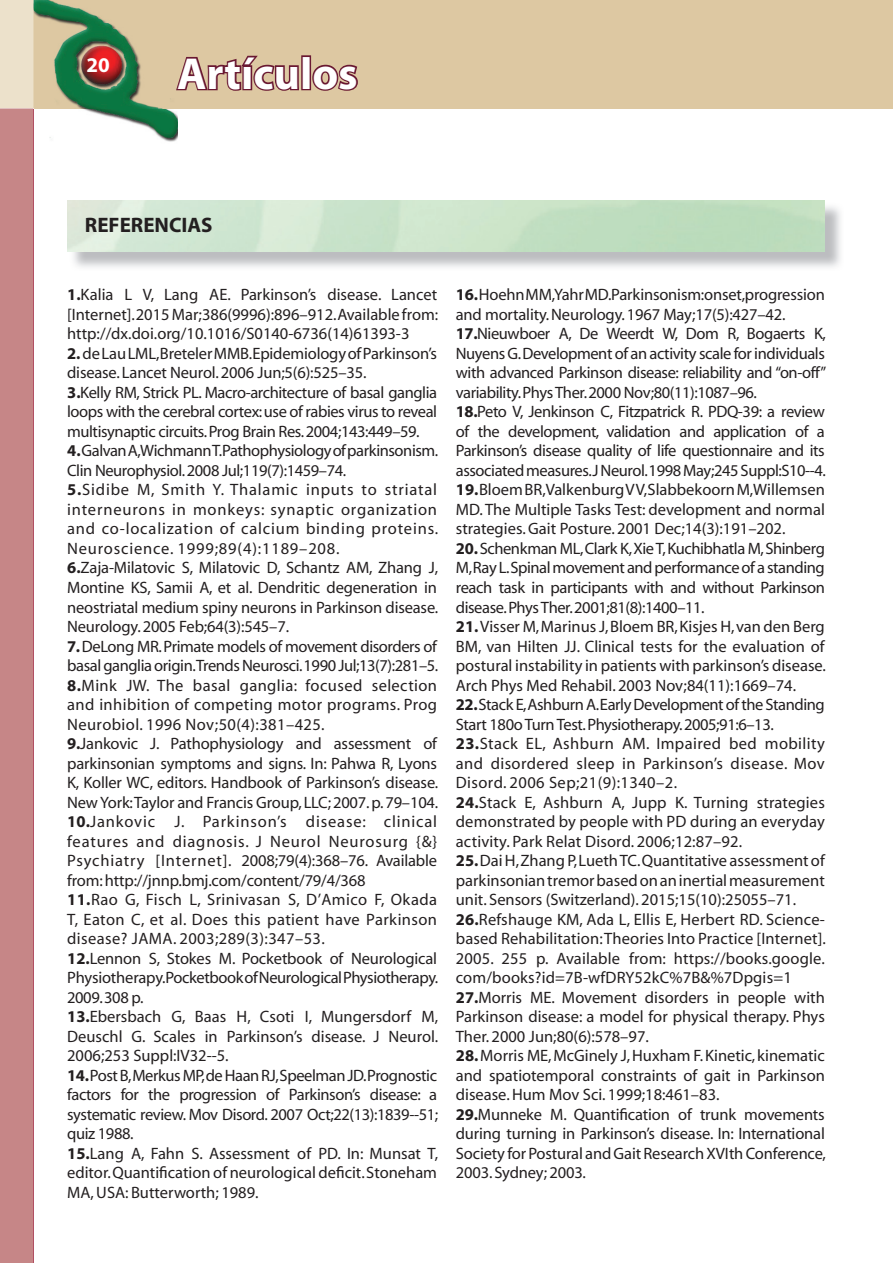
<style>
.page{position:relative;width:893px;height:1263px;background:#fff}
.page>*{position:absolute;margin:0;border:0;box-sizing:border-box;transform-origin:0 0}
.t1{font:700 45px "Myriad";color:#fff}
.t2{font:700 21px "Myriad";color:#231f20}
.t3{font:700 21px "Myriad";color:#fff}
.t4{font:16.5px/19.5px "Myriad";letter-spacing:-.01em;color:#231f20}
.t5{font:16.5px/19.5px "Myriad";letter-spacing:.01em;color:#231f20}
.s1{font-weight:700}
</style>
<div class="page">
<div style="left:0;top:0;width:893px;height:108px;background:#ddc8a2"></div>
<img style="left:33px;top:1px;width:145px;height:141px">
<svg style="left:174px;top:53px;width:125px;height:40px"></svg>
<div style="left:301px;top:55px;width:10px;height:35px;border:3px solid #691831"></div>
<svg style="left:311px;top:63px;width:47px;height:28px"></svg>
<img style="left:33px;top:108px;width:1px;height:37px">
<svg style="left:0;top:0;width:33px;height:1263px;background:#c98d8c"></svg>
<p class="t3" style="left:86px;top:54px;width:25px">20</p>
<h1 class="t1" style="left:177px;top:50px;width:182px">Artículos</h1>
<p class="t2" style="left:85px;top:214px;width:129px">REFERENCIAS</p>
<p class="t4" style="left:67px;top:286px;width:373px;text-align:justify"><span class="s1">1.</span>Kalia L V, Lang AE. Parkinson’s disease. Lancet [Internet].2015 Mar;386(9996):896–912.Available from: http://dx.doi.org/10.1016/S0140-6736(14)61393-3</p>
<p class="t4" style="left:67px;top:344px;width:371px"><span class="s1">2.</span> de Lau LML,Breteler MMB.Epidemiology of Parkinson’s disease. Lancet Neurol. 2006 Jun;5(6):525–35.<br><span class="s1">3.</span>Kelly RM, Strick PL. Macro-architecture of basal ganglia loops with the cerebral cortex: use of rabies virus to reveal multisynaptic circuits. Prog Brain Res. 2004;143:449–59.</p>
<p class="t4" style="left:67px;top:442px;width:373px"><span class="s1">4.</span> Galvan A,Wichmann T.Pathophysiology of parkinsonism.<br>Clin Neurophysiol. 2008 Jul;119(7):1459–74.<br><span class="s1">5.</span>Sidibe M, Smith Y. Thalamic inputs to striatal interneurons in monkeys: synaptic organization and co-localization of calcium binding proteins.<br>Neuroscience. 1999;89(4):1189–208.<br><span class="s1">6.</span>Zaja-Milatovic S, Milatovic D, Schantz AM, Zhang J, Montine KS, Samii A, et al. Dendritic degeneration in neostriatal medium spiny neurons in Parkinson disease.<br>Neurology. 2005 Feb;64(3):545–7.</p>
<p class="t4" style="left:67px;top:637px;width:373px"><span class="s1">7.</span> DeLong MR. Primate models of movement disorders of basal ganglia origin.Trends Neurosci.1990 Jul;13(7):281–5.<br><span class="s1">8.</span>Mink JW. The basal ganglia: focused selection and inhibition of competing motor programs. Prog Neurobiol. 1996 Nov;50(4):381–425.<br><span class="s1">9.</span>Jankovic J. Pathophysiology and assessment of parkinsonian symptoms and signs. In: Pahwa R, Lyons K, Koller WC, editors. Handbook of Parkinson’s disease.<br>New York: Taylor and Francis Group, LLC; 2007. p. 79–104.<br><span class="s1">10.</span>Jankovic J. Parkinson’s disease: clinical features and diagnosis. J Neurol Neurosurg {&amp;} Psychiatry [Internet]. 2008;79(4):368–76. Available from: http://jnnp.bmj.com/content/79/4/368<br><span class="s1">11.</span>Rao G, Fisch L, Srinivasan S, D’Amico F, Okada T, Eaton C, et al. Does this patient have Parkinson disease? JAMA. 2003;289(3):347–53.<br><span class="s1">12.</span>Lennon S, Stokes M. Pocketbook of Neurological Physiotherapy.Pocketbook of Neurological Physiotherapy.<br>2009. 308 p.<br><span class="s1">13.</span>Ebersbach G, Baas H, Csoti I, Mungersdorf M, Deuschl G. Scales in Parkinson’s disease. J Neurol.<br>2006;253 Suppl:IV32--5.</p>
<p class="t4" style="left:67px;top:1066px;width:373px"><span class="s1">14.</span> Post B,Merkus MP,de Haan RJ,Speelman JD.Prognostic factors for the progression of Parkinson’s disease: a systematic review. Mov Disord. 2007 Oct;22(13):1839--51; quiz 1988.<br><span class="s1">15.</span>Lang A, Fahn S. Assessment of PD. In: Munsat T, editor. Quantification of neurological deficit. Stoneham MA, USA: Butterworth; 1989.</p>
<p class="t4" style="left:456px;top:286px;width:372px"><span class="s1">16.</span> Hoehn MM,Yahr MD.Parkinsonism:onset,progression and mortality. Neurology. 1967 May;17(5):427–42.<br><span class="s1">17.</span>Nieuwboer A, De Weerdt W, Dom R, Bogaerts K, Nuyens G. Development of an activity scale for individuals with advanced Parkinson disease: reliability and “on-off” variability. Phys Ther. 2000 Nov;80(11):1087–96.<br><span class="s1">18.</span>Peto V, Jenkinson C, Fitzpatrick R. PDQ-39: a review of the development, validation and application of a Parkinson’s disease quality of life questionnaire and its associated measures.J Neurol.1998 May;245 Suppl:S10--4.</p>
<p class="t4" style="left:456px;top:481px;width:371px;text-align:justify"><span class="s1">19.</span> Bloem BR, Valkenburg V V, Slabbekoorn M, Willemsen MD. The Multiple Tasks Test: development and normal strategies. Gait Posture. 2001 Dec;14(3):191–202.</p>
<p class="t4" style="left:456px;top:539px;width:371px;text-align:justify"><span class="s1">20.</span> Schenkman ML, Clark K, Xie T, Kuchibhatla M, Shinberg M,Ray L.Spinal movement and performance of a standing reach task in participants with and without Parkinson disease. Phys Ther. 2001;81(8):1400–11.</p>
<p class="t4" style="left:456px;top:617px;width:372px;text-align:justify"><span class="s1">21.</span> Visser M, Marinus J, Bloem BR, Kisjes H, van den Berg BM, van Hilten JJ. Clinical tests for the evaluation of postural instability in patients with parkinson’s disease.<br>Arch Phys Med Rehabil. 2003 Nov;84(11):1669–74.</p>
<p class="t5" style="left:456px;top:695px;width:371px"><span class="s1">22.</span> Stack E,Ashburn A.Early Development of the Standing Start 180o Turn Test. Physiotherapy. 2005;91:6–13.<br><span class="s1">23.</span>Stack EL, Ashburn AM. Impaired bed mobility and disordered sleep in Parkinson’s disease. Mov Disord. 2006 Sep;21(9):1340–2.<br><span class="s1">24.</span>Stack E, Ashburn A, Jupp K. Turning strategies demonstrated by people with PD during an everyday activity. Park Relat Disord. 2006;12:87–92.</p>
<p class="t4" style="left:456px;top:851px;width:372px"><span class="s1">25.</span> Dai H, Zhang P, Lueth TC. Quantitative assessment of parkinsonian tremor based on an inertial measurement unit. Sensors (Switzerland). 2015;15(10):25055–71.<br><span class="s1">26.</span>Refshauge KM, Ada L, Ellis E, Herbert RD. Science&shy;based Rehabilitation: Theories Into Practice [Internet].<br>2005. 255 p. Available from: https://books.google. com/books?id=7B-wfDRY52kC%7B&amp;%7Dpgis=1<br><span class="s1">27.</span>Morris ME. Movement disorders in people with Parkinson disease: a model for physical therapy. Phys Ther. 2000 Jun;80(6):578–97.</p>
<p class="t4" style="left:456px;top:1046px;width:372px"><span class="s1">28.</span> Morris ME, McGinely J, Huxham F. Kinetic, kinematic and spatiotemporal constraints of gait in Parkinson disease. Hum Mov Sci. 1999;18:461–83.<br><span class="s1">29.</span>Munneke M. Quantification of trunk movements during turning in Parkinson’s disease. In: International Society for Postural and Gait Research XVIth Conference, 2003. Sydney; 2003.</p>
</div>
